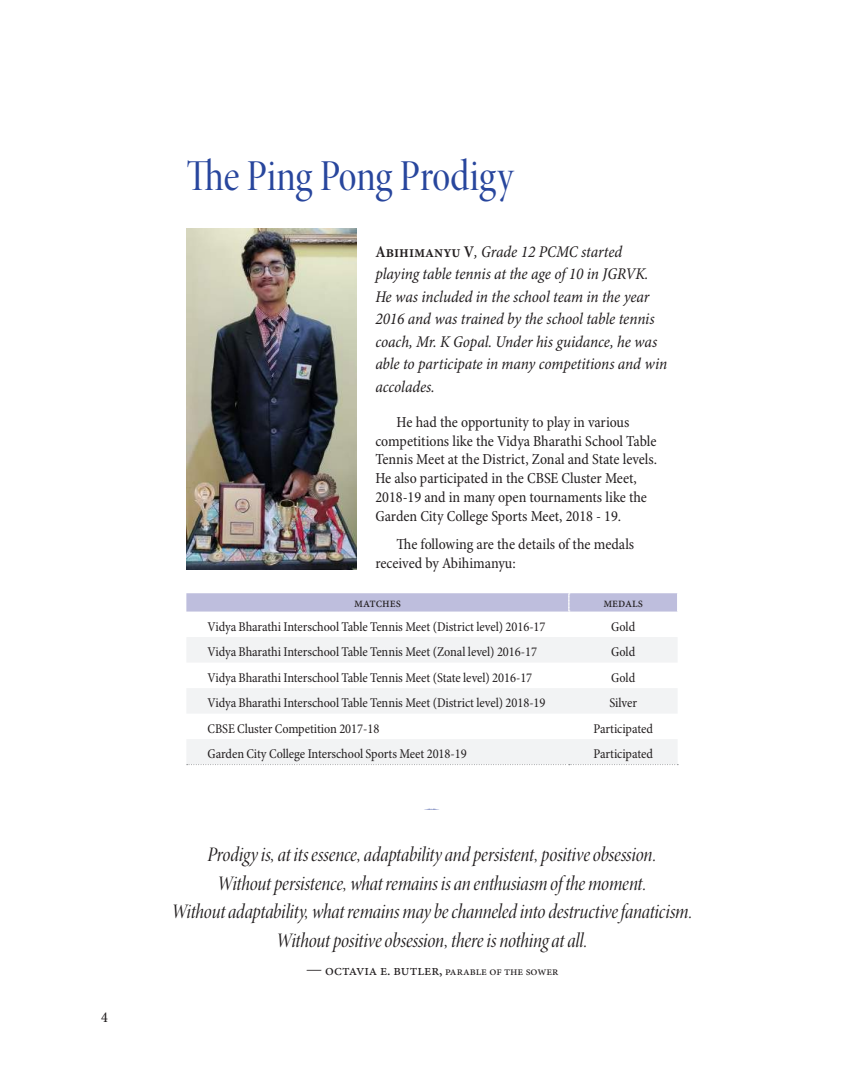
<style>
.page{position:relative;width:864px;height:1080px;background:#fff}
.page>*{position:absolute;margin:0;border:0;box-sizing:border-box;transform-origin:0 0}
.t1{font:45px "Minion Pro Cn Disp";letter-spacing:-.005em;color:#28469d}
.t2{font:21px/28.5px "Minion Pro Cn It Disp";letter-spacing:-.01em;color:#231f20;text-align:center}
.t3{font:italic condensed 16.5px/22.5px "Minion Pro";letter-spacing:-.005em;color:#231f20}
.t4{font:condensed 15.3px/18.9px "Minion Pro";letter-spacing:-.005em;color:#231f20}
.t5{font:15.3px "Woodtype Ornaments Std";color:#31469b}
.t6{font:500 condensed 15px "Minion Pro";color:#231f20}
.t7{font:condensed 13.5px "Minion Pro";letter-spacing:-.005em;color:#231f20}
.t8{font:12px "Minion Pro";letter-spacing:-.005em;color:#231f20}
.s1{font-weight:600;font-style:normal}
.s2{font-family:"Minion Pro Cn It Disp";font-size:21px}
.s3{font-size:15px}
</style>
<div class="page">
<svg style="left:186px;top:637px;width:491px;height:128px;fill:#f2f3f4"></svg>
<svg style="left:187px;top:764px;width:491px;height:1px"></svg>
<svg style="left:186px;top:593px;width:492px;height:19px"></svg>
<img style="left:186px;top:229px;width:170px;height:340px">
<p class="t6" style="left:101px;top:1008px;width:8px">4</p>
<h1 class="t1" style="left:186px;top:149px;width:329px">The Ping Pong Prodigy</h1>
<p class="t3" style="left:375px;top:241px;width:293px"><span class="s1">Abihimanyu V</span>, Grade 12 PCMC started playing table tennis at the age of 10 in JGRVK.<br>He was included in the school team in the year 2016 and was trained by the school table tennis coach, Mr. K Gopal. Under his guidance, he was able to participate in many competitions and win accolades.</p>
<p class="t4" style="left:375px;top:413px;width:283px;text-indent:21px">He had the opportunity to play in various competitions like the Vidya Bharathi School Table Tennis Meet at the District, Zonal and State levels.<br>He also participated in the CBSE Cluster Meet, 2018-19 and in many open tournaments like the Garden City College Sports Meet, 2018 - 19.</p>
<p class="t4" style="left:375px;top:536px;width:260px;text-indent:21px">The following are the details of the medals received by Abihimanyu:</p>
<p class="t7" style="left:354px;top:595px;width:48px">matches</p>
<p class="t7" style="left:603px;top:595px;width:41px">medals</p>
<p class="t7" style="left:207px;top:618px;width:339px">Vidya Bharathi Interschool Table Tennis Meet (District level) 2016-17</p>
<p class="t7" style="left:611px;top:618px;width:25px">Gold</p>
<p class="t7" style="left:207px;top:644px;width:331px">Vidya Bharathi Interschool Table Tennis Meet (Zonal level) 2016-17</p>
<p class="t7" style="left:611px;top:644px;width:25px">Gold</p>
<p class="t7" style="left:207px;top:669px;width:326px">Vidya Bharathi Interschool Table Tennis Meet (State level) 2016-17</p>
<p class="t7" style="left:611px;top:669px;width:25px">Gold</p>
<p class="t7" style="left:207px;top:695px;width:339px">Vidya Bharathi Interschool Table Tennis Meet (District level) 2018-19</p>
<p class="t7" style="left:609px;top:695px;width:29px">Silver</p>
<p class="t7" style="left:207px;top:720px;width:173px">CBSE Cluster Competition 2017-18</p>
<p class="t7" style="left:593px;top:720px;width:61px">Participated</p>
<p class="t7" style="left:207px;top:746px;width:260px">Garden City College Interschool Sports Meet 2018-19</p>
<p class="t7" style="left:593px;top:746px;width:61px">Participated</p>
<p class="t5" style="left:424px;top:803px;width:18px">•</p>
<p class="t2" style="left:171px;top:841px;width:522px">Prodigy is, at its essence, adaptability and persistent, positive obsession.<br>Without persistence, what remains is an enthusiasm of the moment.<br>Without adaptability, what remains may be channeled into destructive fanaticism.<br>Without positive obsession, there is nothing at all.</p>
<p class="t8" style="left:305px;top:964px;width:254px"><span class="s2">—</span> <span class="s3">Octavia E. Butler,</span> Parable of the Sower</p>
</div>
